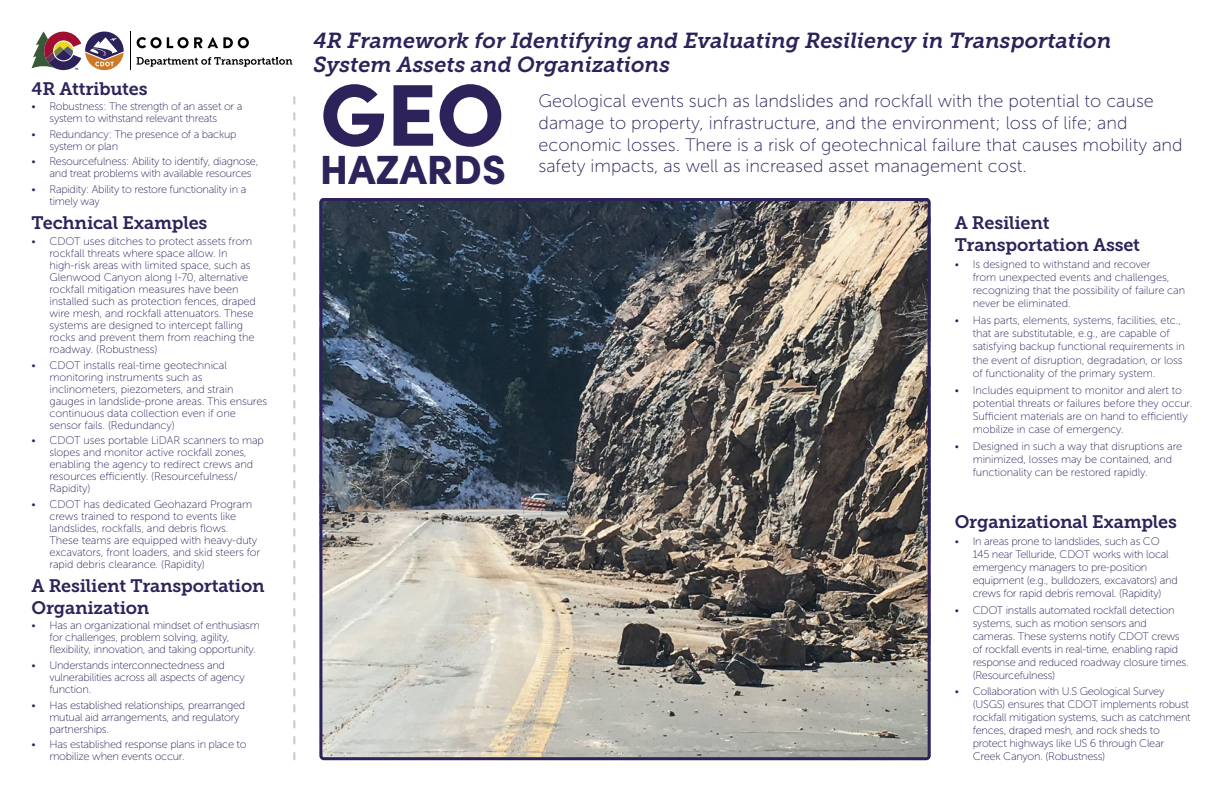
<style>
.page{position:relative;width:1224px;height:792px;background:#fff}
.page>*{position:absolute;margin:0;border:0;box-sizing:border-box;transform-origin:0 0}
.t1{font:900 87.8px "Sofia Pro";color:#2e225a}
.t2{font:900 40.8px "Sofia Pro";color:#2e225a}
.t3{font:italic 21.6px/24px "Museo Slab 700";color:#2e225a}
.t4{font:18.1px/21.7px "Museo Sans 100";color:#2e225a}
.t5{font:18px/21.6px "Museo Slab 700";letter-spacing:-.01em;color:#2e225a}
.t6{font:11px/12px "Museo Sans 100";letter-spacing:-.01em;color:#2e225a}
</style>
<div class="page">
<svg style="left:293px;top:96px;width:2px;height:664px"></svg>
<svg style="left:32px;top:32px;width:92px;height:38px"></svg>
<svg style="left:137px;top:37px;width:112px;height:11px"></svg>
<hr style="left:130px;top:32px;width:1px;height:38px;background:#000">
<svg style="left:137px;top:57px;width:155px;height:10px"></svg>
<img style="left:323px;top:202px;width:604px;height:554px">
<div style="left:319px;top:198px;width:612px;height:562px;border:3px solid #2e225a;border-radius:3px"></div>
<h2 class="t5" style="left:32px;top:78px;width:118px">4R Attributes</h2>
<p class="t6" style="left:49px;top:101px;width:194px;text-indent:-18px">• Robustness: The strength of an asset or a system to withstand relevant threats</p>
<p class="t6" style="left:49px;top:128px;width:189px;text-indent:-18px">• Redundancy: The presence of a backup system or plan</p>
<p class="t6" style="left:49px;top:156px;width:210px;text-indent:-18px">• Resourcefulness: Ability to identify, diagnose, and treat problems with available resources</p>
<p class="t6" style="left:49px;top:183px;width:198px;text-indent:-18px">• Rapidity: Ability to restore functionality in a timely way</p>
<h2 class="t5" style="left:32px;top:212px;width:178px">Technical Examples</h2>
<p class="t6" style="left:49px;top:235px;width:208px;text-indent:-18px">• CDOT uses ditches to protect assets from rockfall threats where space allow. In high-risk areas with limited space, such as Glenwood Canyon along I-70, alternative rockfall mitigation measures have been installed such as protection fences, draped wire mesh, and rockfall attenuators. These systems are designed to intercept falling rocks and prevent them from reaching the roadway. (Robustness)</p>
<p class="t6" style="left:49px;top:359px;width:219px;text-indent:-18px">• CDOT installs real-time geotechnical monitoring instruments such as inclinometers, piezometers, and strain gauges in landslide-prone areas. This ensures continuous data collection even if one sensor fails. (Redundancy)</p>
<p class="t6" style="left:49px;top:435px;width:216px;text-indent:-18px">• CDOT uses portable LiDAR scanners to map slopes and monitor active rockfall zones, enabling the agency to redirect crews and resources efficiently. (Resourcefulness/ Rapidity)</p>
<p class="t6" style="left:49px;top:498px;width:212px;text-indent:-18px">• CDOT has dedicated Geohazard Program crews trained to respond to events like landslides, rockfalls, and debris flows.<br>These teams are equipped with heavy-duty excavators, front loaders, and skid steers for rapid debris clearance. (Rapidity)</p>
<h2 class="t5" style="left:32px;top:575px;width:235px">A Resilient Transportation<br>Organization</h2>
<p class="t6" style="left:49px;top:620px;width:212px;text-indent:-18px">• Has an organizational mindset of enthusiasm for challenges, problem solving, agility, flexibility, innovation, and taking opportunity.</p>
<p class="t6" style="left:32px;top:659px;width:195px">• Understands interconnectedness and</p>
<p class="t6" style="left:49px;top:671px;width:197px">vulnerabilities across all aspects of agency function.</p>
<p class="t6" style="left:49px;top:699px;width:197px;text-indent:-18px">• Has established relationships, prearranged mutual aid arrangements, and regulatory partnerships.</p>
<p class="t6" style="left:49px;top:739px;width:199px;text-indent:-18px">• Has established response plans in place to mobilize when events occur.</p>
<h2 class="t3" style="left:313px;top:28px;width:800px">4R Framework for Identifying and Evaluating Resiliency in Transportation<br>System Assets and Organizations</h2>
<h1 class="t1" style="left:320px;top:46px;width:186px">GEO</h1>
<h1 class="t2" style="left:320px;top:137px;width:188px">HAZARDS</h1>
<p class="t4" style="left:539px;top:90px;width:646px">Geological events such as landslides and rockfall with the potential to cause damage to property, infrastructure, and the environment; loss of life; and economic losses. There is a risk of geotechnical failure that causes mobility and safety impacts, as well as increased asset management cost.</p>
<h2 class="t5" style="left:955px;top:212px;width:187px">A Resilient<br>Transportation Asset</h2>
<p class="t6" style="left:973px;top:257px;width:214px;line-height:13.2px;text-indent:-18px">• Is designed to withstand and recover<br>from unexpected events and challenges, recognizing that the possibility of failure can never be eliminated.</p>
<p class="t6" style="left:973px;top:314px;width:214px;line-height:13.2px;text-indent:-18px">• Has parts, elements, systems, facilities, etc., that are substitutable, e.g., are capable of satisfying backup functional requirements in the event of disruption, degradation, or loss of functionality of the primary system.</p>
<p class="t6" style="left:973px;top:383px;width:221px;line-height:13.2px;text-indent:-18px">• Includes equipment to monitor and alert to potential threats or failures before they occur.<br>Sufficient materials are on hand to efficiently mobilize in case of emergency.</p>
<p class="t6" style="left:973px;top:440px;width:211px;line-height:13.2px;text-indent:-18px">• Designed in such a way that disruptions are minimized, losses may be contained, and functionality can be restored rapidly.</p>
<h2 class="t5" style="left:955px;top:511px;width:224px">Organizational Examples</h2>
<p class="t6" style="left:973px;top:535px;width:207px;line-height:13px;text-indent:-18px">• In areas prone to landslides, such as CO 145 near Telluride, CDOT works with local emergency managers to pre-position equipment (e.g., bulldozers, excavators) and crews for rapid debris removal. (Rapidity)</p>
<p class="t6" style="left:973px;top:603px;width:217px;line-height:13px;text-indent:-18px">• CDOT installs automated rockfall detection systems, such as motion sensors and cameras. These systems notify CDOT crews of rockfall events in real-time, enabling rapid response and reduced roadway closure times. (Resourcefulness)</p>
<p class="t6" style="left:973px;top:685px;width:219px;line-height:13px;text-indent:-18px">• Collaboration with U.S Geological Survey (USGS) ensures that CDOT implements robust rockfall mitigation systems, such as catchment fences, draped mesh, and rock sheds to protect highways like US 6 through Clear Creek Canyon. (Robustness)</p>
</div>
